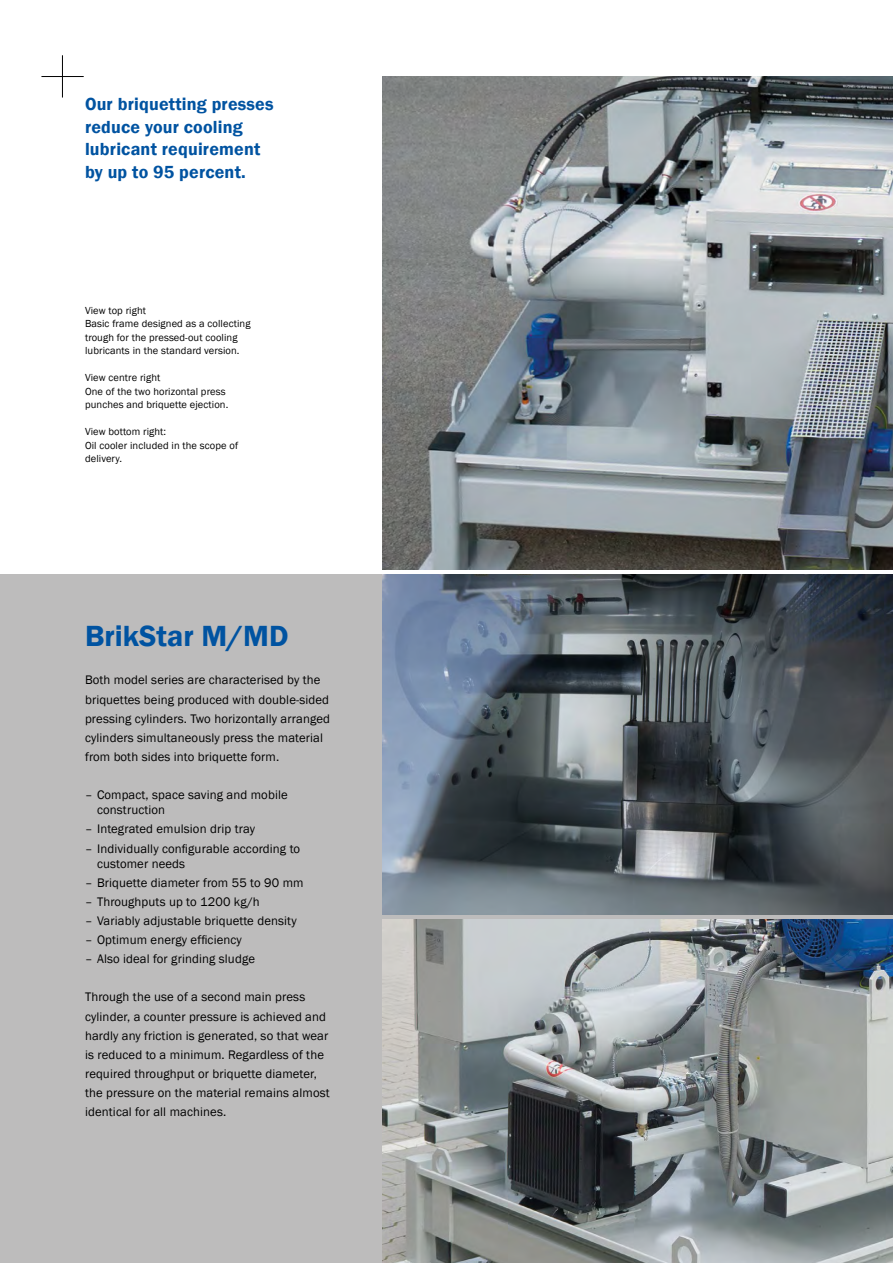
<style>
.page{position:relative;width:893px;height:1263px;background:#fff}
.page>*{position:absolute;margin:0;border:0;box-sizing:border-box;transform-origin:0 0}
.t1{font:600 30px "Franklin Gothic";color:#0053a1}
.t2{font:600 18px/22.5px "Franklin Gothic";letter-spacing:.01em;color:#0053a1}
.t3{font:12.75px/19.2px "Franklin Gothic";letter-spacing:.01em;color:#000}
.t4{font:10.5px/13.5px "Franklin Gothic";letter-spacing:.01em;color:#000}
</style>
<div class="page">
<div style="left:0;top:574px;width:893px;height:689px;background:#bdbcbc"></div>
<img style="left:383px;top:574px;width:510px;height:340px">
<img style="left:383px;top:919px;width:510px;height:344px">
<img style="left:383px;top:77px;width:510px;height:493px">
<hr style="left:41px;top:76px;width:43px;height:1px;background:#000">
<hr style="left:62px;top:55px;width:1px;height:43px;background:#000">
<h2 class="t2" style="left:85px;top:93px;width:190px">Our briquetting presses reduce your cooling lubricant requirement by up to 95 percent.</h2>
<p class="t4" style="left:85px;top:303px;width:167px">View top right<br>Basic frame designed as a collecting trough for the pressed-out cooling lubricants in the standard version.</p>
<p class="t4" style="left:85px;top:371px;width:145px">View centre right<br>One of the two horizontal press punches and briquette ejection.</p>
<p class="t4" style="left:85px;top:425px;width:155px">View bottom right:<br>Oil cooler included in the scope of delivery.</p>
<h1 class="t1" style="left:85px;top:618px;width:205px">BrikStar M/MD</h1>
<p class="t3" style="left:85px;top:671px;width:247px">Both model series are characterised by the briquettes being produced with double-sided pressing cylinders. Two horizontally arranged cylinders simultaneously press the material from both sides into briquette form.</p>
<p class="t3" style="left:97px;top:788px;width:192px;line-height:15px;text-indent:-12px">– Compact, space saving and mobile construction</p>
<p class="t3" style="left:85px;top:820px;width:171px">– Integrated emulsion drip tray</p>
<p class="t3" style="left:97px;top:841px;width:205px;line-height:15px;text-indent:-12px">– Individually configurable according to customer needs</p>
<p class="t3" style="left:85px;top:873px;width:220px">– Briquette diameter from 55 to 90 mm</p>
<p class="t3" style="left:85px;top:892px;width:176px">– Throughputs up to 1200 kg/h</p>
<p class="t3" style="left:85px;top:911px;width:213px">– Variably adjustable briquette density</p>
<p class="t3" style="left:85px;top:930px;width:158px">– Optimum energy efficiency</p>
<p class="t3" style="left:85px;top:950px;width:171px">– Also ideal for grinding sludge</p>
<p class="t3" style="left:85px;top:988px;width:246px">Through the use of a second main press cylinder, a counter pressure is achieved and hardly any friction is generated, so that wear is reduced to a minimum. Regardless of the required throughput or briquette diameter, the pressure on the material remains almost identical for all machines.</p>
</div>
